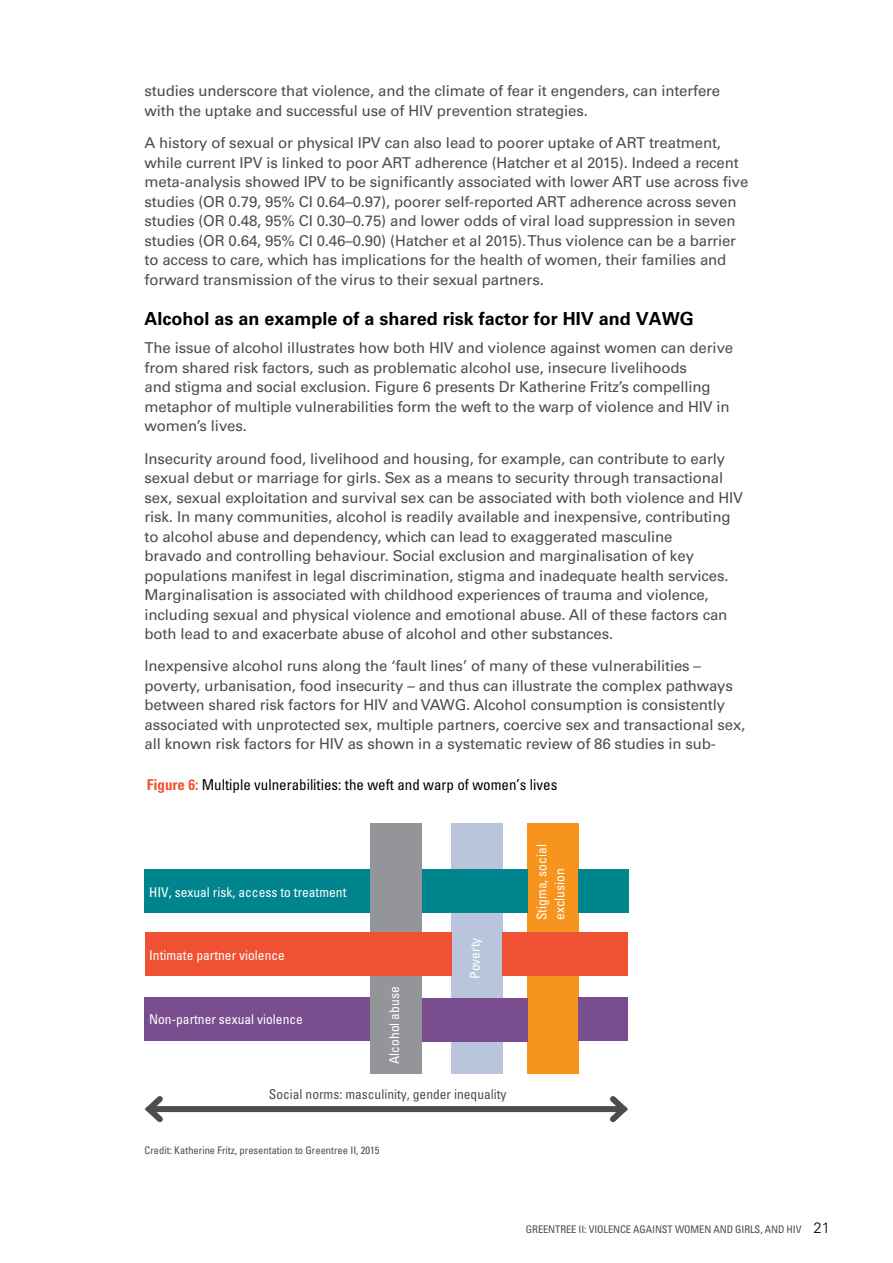
<style>
.page{position:relative;width:893px;height:1263px;background:#fff}
.page>*{position:absolute;margin:0;border:0;box-sizing:border-box;transform-origin:0 0}
.t1{font:700 18px "Univers";color:#000}
.t2{font:15px/19.5px "Univers";letter-spacing:-.01em;color:#4d4d4f}
.t3{font:condensed 15px "Univers";color:#000}
.t4{font:condensed 13.5px/18px "Univers";color:#fff}
.t5{font:condensed 13.5px "Univers";color:#4d4d4f}
.t6{font:condensed 10.5px "Univers";letter-spacing:-.01em;color:#4d4d4f}
.s1{font-weight:700;color:#f05133}
.s2{font-weight:300;font-stretch:normal;font-size:15px;color:#000}
</style>
<div class="page">
<div style="left:145px;top:870px;width:226px;height:43px;background:#00848e"></div>
<div style="left:145px;top:997px;width:277px;height:43px;background:#7a4d8e"></div>
<div style="left:371px;top:823px;width:51px;height:251px;background:#939598"></div>
<div style="left:452px;top:823px;width:51px;height:251px;background:#b9c5dc"></div>
<div style="left:527px;top:824px;width:51px;height:250px;background:#f7941e"></div>
<div style="left:422px;top:870px;width:105px;height:43px;background:#00848e"></div>
<div style="left:503px;top:932px;width:125px;height:43px;background:#f05133"></div>
<div style="left:422px;top:998px;width:105px;height:43px;background:#7a4d8e"></div>
<div style="left:578px;top:870px;width:50px;height:43px;background:#00848e"></div>
<div style="left:578px;top:997px;width:50px;height:43px;background:#7a4d8e"></div>
<div style="left:145px;top:932px;width:307px;height:44px;background:#f05133"></div>
<div style="left:149px;top:1106px;width:475px;height:6px;background:#4d4d4f"></div>
<svg style="left:144px;top:1096px;width:24px;height:27px"></svg>
<svg style="left:604px;top:1096px;width:24px;height:27px"></svg>
<p class="t2" style="left:145px;top:81px;width:577px">studies underscore that violence, and the climate of fear it engenders, can interfere with the uptake and successful use of HIV prevention strategies.</p>
<p class="t2" style="left:145px;top:133px;width:605px">A history of sexual or physical IPV can also lead to poorer uptake of ART treatment, while current IPV is linked to poor ART adherence (Hatcher et al 2015). Indeed a recent meta-analysis showed IPV to be significantly associated with lower ART use across five studies (OR 0.79, 95% CI 0.64–0.97), poorer self-reported ART adherence across seven studies (OR 0.48, 95% CI 0.30–0.75) and lower odds of viral load suppression in seven studies (OR 0.64, 95% CI 0.46–0.90) (Hatcher et al 2015). Thus violence can be a barrier to access to care, which has implications for the health of women, their families and forward transmission of the virus to their sexual partners.</p>
<p class="t1" style="left:145px;top:308px;width:551px">Alcohol as an example of a shared risk factor for HIV and VAWG</p>
<p class="t2" style="left:145px;top:338px;width:590px">The issue of alcohol illustrates how both HIV and violence against women can derive from shared risk factors, such as problematic alcohol use, insecure livelihoods<br>and stigma and social exclusion. Figure 6 presents Dr Katherine Fritz’s compelling metaphor of multiple vulnerabilities form the weft to the warp of violence and HIV in women’s lives.</p>
<p class="t2" style="left:145px;top:449px;width:600px">Insecurity around food, livelihood and housing, for example, can contribute to early sexual debut or marriage for girls. Sex as a means to security through transactional sex, sexual exploitation and survival sex can be associated with both violence and HIV risk. In many communities, alcohol is readily available and inexpensive, contributing to alcohol abuse and dependency, which can lead to exaggerated masculine<br>bravado and controlling behaviour. Social exclusion and marginalisation of key populations manifest in legal discrimination, stigma and inadequate health services.<br>Marginalisation is associated with childhood experiences of trauma and violence, including sexual and physical violence and emotional abuse. All of these factors can both lead to and exacerbate abuse of alcohol and other substances.</p>
<p class="t2" style="left:145px;top:656px;width:602px">Inexpensive alcohol runs along the ‘fault lines’ of many of these vulnerabilities – poverty, urbanisation, food insecurity – and thus can illustrate the complex pathways between shared risk factors for HIV and VAWG. Alcohol consumption is consistently associated with unprotected sex, multiple partners, coercive sex and transactional sex, all known risk factors for HIV as shown in a systematic review of 86 studies in sub-</p>
<p class="t3" style="left:147px;top:775px;width:412px"><span class="s1">Figure 6:</span> Multiple vulnerabilities: the weft and warp of women’s lives</p>
<p class="t4" style="left:149px;top:882px;width:199px">HIV, sexual risk, access to treatment</p>
<p class="t4" style="left:149px;top:945px;width:137px">Intimate partner violence</p>
<p class="t4" style="left:149px;top:1010px;width:155px">Non-partner sexual violence</p>
<p class="t4" style="left:385px;top:1064px;width:79px;rotate:-90deg">Alcohol abuse</p>
<p class="t4" style="left:466px;top:979px;width:43px;rotate:-90deg">Poverty</p>
<p class="t5" style="left:269px;top:1085px;width:239px">Social norms: masculinity, gender inequality</p>
<p class="t6" style="left:145px;top:1143px;width:237px">Credit: Katherine Fritz, presentation to Greentree II, 2015</p>
<p class="t4" style="left:533px;top:920px;width:77px;rotate:-90deg">Stigma, social exclusion</p>
<p class="t6" style="left:526px;top:1223px;width:306px">Greentree II: Vi olence agai nst Women and Gi rls, and HIV <span class="s2">21</span></p>
</div>
